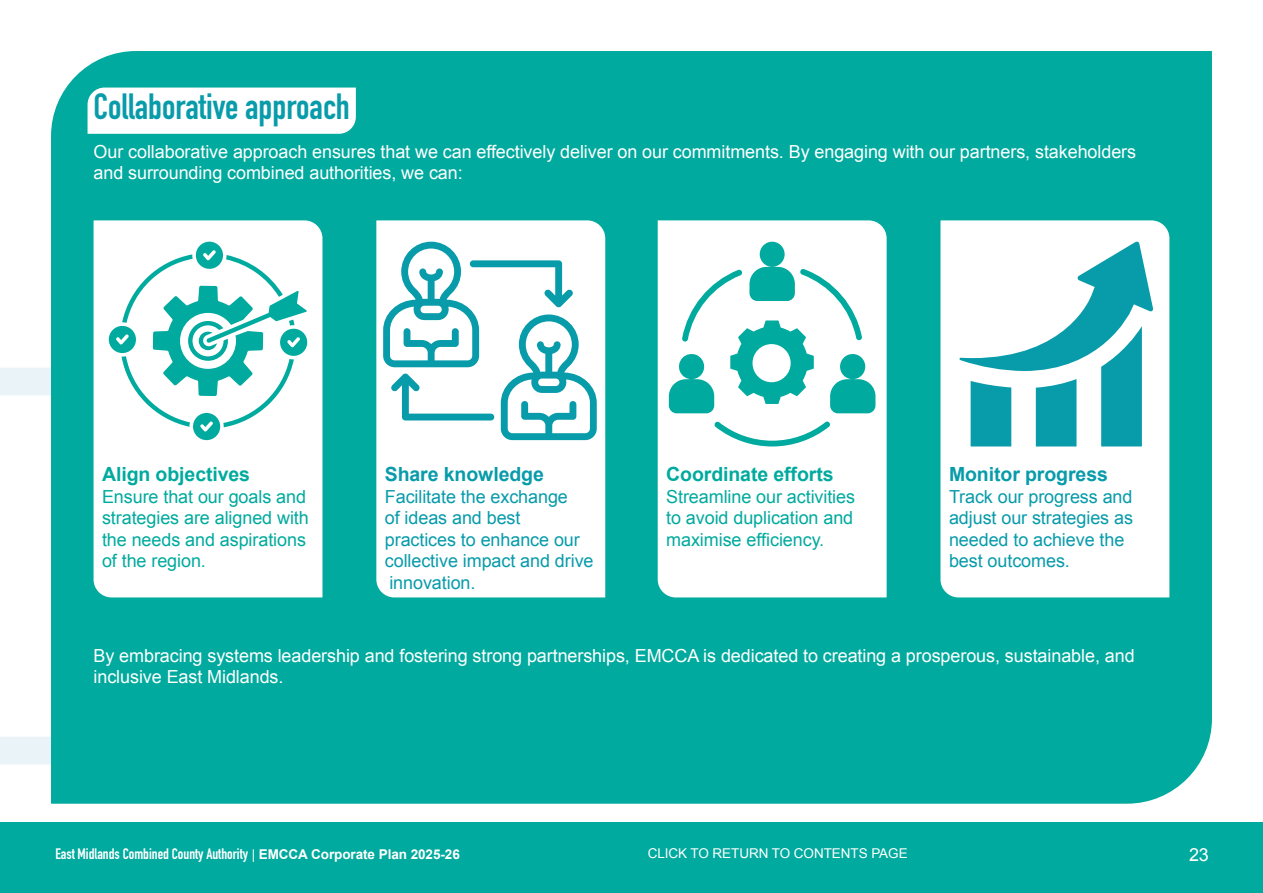
<style>
.page{position:relative;width:1263px;height:893px;background:#fff}
.page>*{position:absolute;margin:0;border:0;box-sizing:border-box;transform-origin:0 0}
.t1{font:700 36px "DIN Condensed";color:#089baa}
.t2{font:700 19.5px "Arial";letter-spacing:-.005em;color:#00aa9e}
.t3{font:700 19.5px "Arial";letter-spacing:-.005em;color:#089baa}
.t4{font:18px/21.6px "Arial";letter-spacing:-.005em;color:#fff}
.t5{font:18px/21.6px "Arial";letter-spacing:-.005em;color:#089baa}
.t6{font:18px/21.6px "Arial";letter-spacing:-.005em;color:#00aa9e}
.t7{font:700 15px "DIN Condensed";color:#fff}
.t8{font:13.5px "Arial";letter-spacing:-.005em;color:#fff}
.s1{font-family:"Arial";font-weight:400;font-size:13.5px}
.s2{font-family:"Arial";font-size:13.5px}
</style>
<div class="page">
<div style="left:0;top:822px;width:1263px;height:71px;background:#00aa9e"></div>
<svg style="left:0;top:368px;width:51px;height:396px"></svg>
<div style="left:51px;top:51px;width:1161px;height:753px;background:#00aa9e"></div>
<svg style="left:88px;top:88px;width:268px;height:46px"></svg>
<svg style="left:94px;top:220px;width:228px;height:377px"></svg>
<svg style="left:376px;top:220px;width:229px;height:377px"></svg>
<svg style="left:658px;top:220px;width:229px;height:377px"></svg>
<svg style="left:940px;top:220px;width:229px;height:377px"></svg>
<svg style="left:383px;top:242px;width:214px;height:198px"></svg>
<svg style="left:669px;top:242px;width:206px;height:205px"></svg>
<div style="left:752px;top:344px;width:39px;height:38px;background:#fff;border-radius:50%"></div>
<svg style="left:959px;top:242px;width:194px;height:204px"></svg>
<svg style="left:109px;top:242px;width:198px;height:310px"></svg>
<h1 class="t1" style="left:94px;top:82px;width:258px">Collaborative approach</h1>
<p class="t4" style="left:94px;top:141px;width:1044px">Our collaborative approach ensures that we can effectively deliver on our commitments. By engaging with our partners, stakeholders and surrounding combined authorities, we can:</p>
<p class="t2" style="left:102px;top:461px;width:150px">Align objectives</p>
<p class="t6" style="left:102px;top:486px;width:208px">Ensure that our goals and strategies are aligned with the needs and aspirations of the region.</p>
<p class="t3" style="left:385px;top:461px;width:161px">Share knowledge</p>
<p class="t5" style="left:385px;top:486px;width:210px">Facilitate the exchange<br>of ideas and best practices to enhance our collective impact and drive innovation.</p>
<p class="t2" style="left:666px;top:461px;width:169px">Coordinate efforts</p>
<p class="t6" style="left:666px;top:486px;width:190px;text-align:justify">Streamline our activities to avoid duplication and maximise efficiency.</p>
<p class="t3" style="left:949px;top:461px;width:160px">Monitor progress</p>
<p class="t5" style="left:949px;top:486px;width:186px">Track our progress and adjust our strategies as needed to achieve the best outcomes.</p>
<p class="t4" style="left:94px;top:645px;width:1043px">By embracing systems leadership and fostering strong partnerships, EMCCA is dedicated to creating a prosperous, sustainable, and inclusive East Midlands.</p>
<p class="t7" style="left:55px;top:843px;width:406px">East Midlands Combined County Authority <span class="s1">|</span> <span class="s2">EMCCA Corporate Plan 2025-26</span></p>
<p class="t8" style="left:648px;top:844px;width:261px">CLICK TO RETURN TO CONTENTS PAGE</p>
<p class="t4" style="left:1189px;top:844px;width:21px">23</p>
</div>
